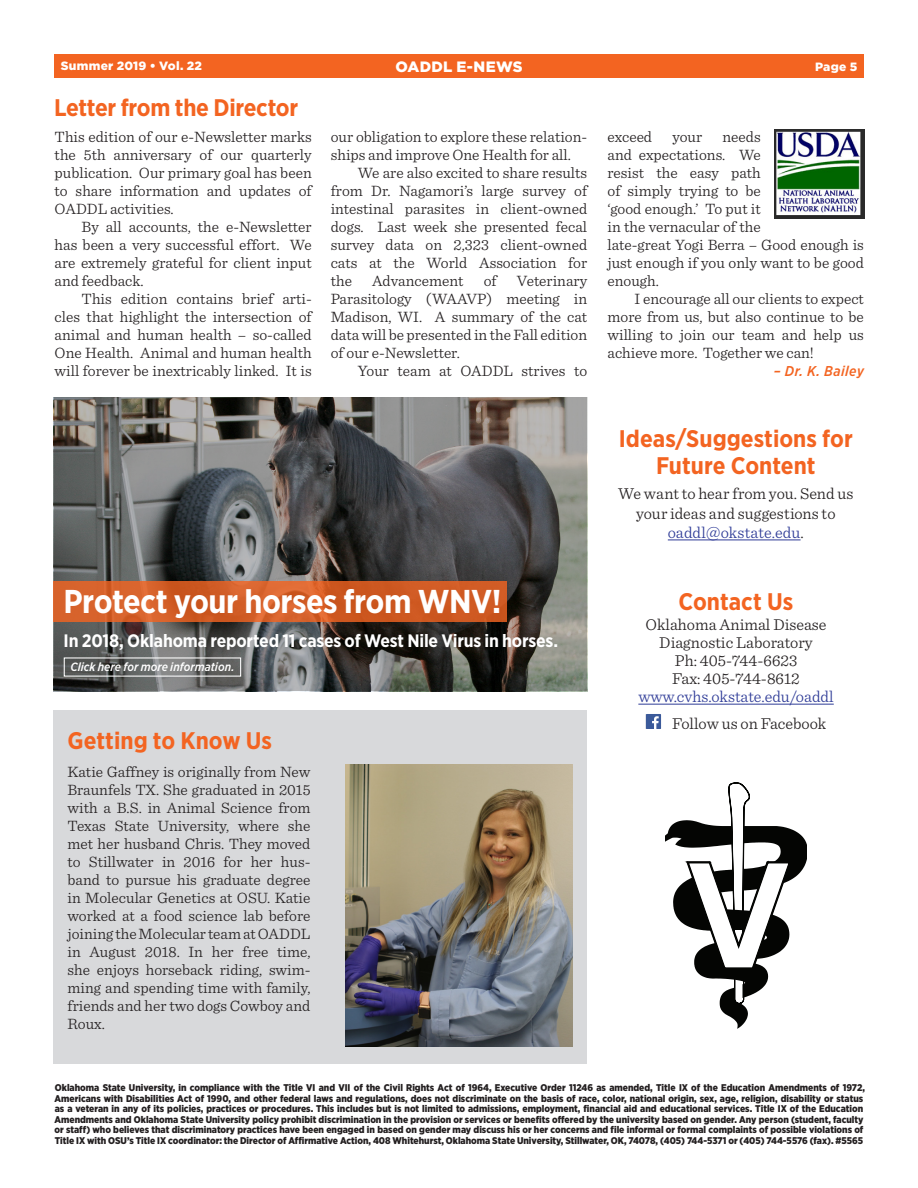
<style>
.page{position:relative;width:918px;height:1188px;background:#fff}
.page>*{position:absolute;margin:0;border:0;box-sizing:border-box;transform-origin:0 0}
.Headlines{font:700 33px "Gotham Narrow";letter-spacing:-.02em;color:#fff}
.Headlines-2{font:700 24px/27px "Gotham Narrow";color:#f36421;text-align:center}
.Headlines-3{font:700 18px "Gotham Narrow";letter-spacing:-.01em;color:#fff}
.Subheads{font:300 16.5px/19.5px "Sentinel";color:#231f20;text-align:center}
.Subheads-2{font:300 16.5px "Sentinel";color:#2e3b97}
.t1{font:300 15.75px/18px "Sentinel";color:#231f20;text-align:justify}
.Page_Number_and_Date{font:900 15px "Gotham";letter-spacing:.015em;color:#fff}
.Attribution{font:italic 500 14.25px "Gotham Narrow";letter-spacing:.03em;color:#f36421}
.Headlines-4{font:italic 500 12px "Gotham Narrow";color:#fff}
.Page_Number_and_Date-2{font:900 12px "Gotham";letter-spacing:.025em;color:#fff}
.t2{font:900 9.75px/10.5px "Gotham Narrow";color:#231f20}
.s1{color:#231f20}
</style>
<div class="page">
<div style="left:54px;top:54px;width:810px;height:24px;background:#f36421"></div>
<hr style="left:668px;top:540px;width:133px;height:1px;background:#2e3b97">
<hr style="left:638px;top:704px;width:196px;height:1px;background:#2e3b97">
<div style="left:646px;top:714px;width:15px;height:15px;background:#3b5a9a"></div>
<svg style="left:652px;top:716px;width:7px;height:13px"></svg>
<div style="left:53px;top:711px;width:534px;height:353px;background:#d8d9db"></div>
<svg style="left:665px;top:782px;width:141px;height:247px"></svg>
<img style="left:774px;top:129px;width:91px;height:89px">
<img style="left:345px;top:765px;width:228px;height:282px">
<svg style="left:55px;top:397px;width:532px;height:294px;background:#5e5e5c"></svg>
<svg style="left:53px;top:581px;width:454px;height:40px;background:#d25d26"></svg>
<div style="left:64px;top:657px;width:177px;height:20px;border:1px solid #fff"></div>
<p class="Page_Number_and_Date-2" style="left:61px;top:57px;width:143px">Summer 2019 • Vol. 22</p>
<p class="Page_Number_and_Date" style="left:396px;top:56px;width:128px">OADDL E-NEWS</p>
<p class="Page_Number_and_Date-2" style="left:815px;top:58px;width:44px">Page 5</p>
<p class="Headlines-2" style="left:54px;top:94px;width:246px">Letter from the Director</p>
<p class="t1" style="left:55px;top:127px;width:259px">This edition of our e-Newsletter marks the 5th anniversary of our quarterly publication. Our primary goal has been to share information and updates of OADDL activities.</p>
<p class="t1" style="left:55px;top:217px;width:259px;text-indent:27px">By all accounts, the e-Newsletter has been a very successful effort. We are extremely grateful for client input and feedback.</p>
<p class="t1" style="left:55px;top:289px;width:259px;text-indent:27px">This edition contains brief arti&shy;cles that highlight the intersection of animal and human health – so-called One Health. Animal and human health will forever be inextricably linked. It is</p>
<p class="t1" style="left:331px;top:127px;width:258px">our obligation to explore these relation&shy;ships and improve One Health for all.</p>
<p class="t1" style="left:331px;top:163px;width:258px;text-indent:27px">We are also excited to share results from Dr. Nagamori’s large survey of intestinal parasites in client-owned dogs. Last week she presented fecal survey data on 2,323 client-owned cats at the World Association for the</p>
<p class="t1" style="left:372px;top:271px;width:93px">Advancement</p>
<p class="t1" style="left:484px;top:271px;width:15px">of</p>
<p class="t1" style="left:331px;top:271px;width:258px;text-indent:186px">Veterinary Parasitology (WAAVP) meeting in Madison, WI. A summary of the cat data will be presented in the Fall edition of our e-Newsletter.</p>
<p class="t1" style="left:358px;top:361px;width:231px">Your team at OADDL strives to</p>
<p class="t1" style="left:608px;top:127px;width:258px;text-align:left;text-indent:115px">needs<br>and expectations. We<br>resist the easy path<br>of simply trying to be<br>‘good enough.’ To put it<br>in the vernacular of the<br>late-great Yogi Berra – Good enough is just enough if you only want to be good enough.</p>
<p class="t1" style="left:608px;top:289px;width:258px;text-indent:27px">I encourage all our clients to expect more from us, but also continue to be willing to join our team and help us achieve more. Together we can!</p>
<p class="Attribution" style="left:774px;top:362px;width:92px">– Dr. K. Bailey</p>
<p class="t1" style="left:608px;top:127px;width:46px">exceed</p>
<p class="t1" style="left:672px;top:127px;width:31px">your</p>
<p class="Headlines" style="left:64px;top:580px;width:439px">Protect your horses from WNV!</p>
<p class="Headlines-3" style="left:64px;top:629px;width:496px">In 2018, Oklahoma reported 11 cases of West Nile Virus in horses.</p>
<p class="Headlines-4" style="left:71px;top:659px;width:165px">Click here for more information.</p>
<p class="Headlines-2" style="left:68px;top:727px;width:206px">Getting to Know Us</p>
<p class="t1" style="left:68px;top:762px;width:245px">Katie Gaffney is originally from New Braunfels TX. She graduated in 2015 with a B.S. in Animal Science from Texas State University, where she met her husband Chris. They moved to Stillwater in 2016 for her hus&shy;band to pursue his graduate degree in Molecular Genetics at OSU. Katie worked at a food science lab before joining the Molecular team at OADDL in August 2018. In her free time, she enjoys horseback riding, swim&shy;ming and spending time with family, friends and her two dogs Cowboy and Roux.</p>
<p class="Headlines-2" style="left:619px;top:425px;width:236px">Ideas/Suggestions for<br>Future Content</p>
<p class="Subheads" style="left:618px;top:483px;width:237px">We want to hear from you. Send us your ideas and suggestions to</p>
<p class="Subheads-2" style="left:668px;top:520px;width:138px">oaddl@okstate.edu<span class="s1">.</span></p>
<p class="Headlines-2" style="left:678px;top:588px;width:116px">Contact Us</p>
<p class="Subheads" style="left:646px;top:615px;width:182px;line-height:18px">Oklahoma Animal Disease<br>Diagnostic Laboratory</p>
<p class="Subheads" style="left:675px;top:650px;width:124px">Ph: 405-744-6623</p>
<p class="Subheads" style="left:672px;top:668px;width:129px">Fax: 405-744-8612</p>
<p class="Subheads-2" style="left:638px;top:685px;width:197px">www.cvhs.okstate.edu/oaddl</p>
<p class="Subheads" style="left:672px;top:712px;width:156px">Follow us on Facebook</p>
<p class="t2" style="left:55px;top:1083px;width:812px">Oklahoma State University, in compliance with the Title VI and VII of the Civil Rights Act of 1964, Executive Order 11246 as amended, Title IX of the Education Amendments of 1972, Americans with Disabilities Act of 1990, and other federal laws and regulations, does not discriminate on the basis of race, color, national origin, sex, age, religion, disability or status as a veteran in any of its policies, practices or procedures. This includes but is not limited to admissions, employment, financial aid and educational services. Title IX of the Education Amendments and Oklahoma State University policy prohibit discrimination in the provision or services or benefits offered by the university based on gender. Any person (student, faculty or staff) who believes that discriminatory practices have been engaged in based on gender may discuss his or her concerns and file informal or formal complaints of possible violations of Title IX with OSU’s Title IX coordinator: the Director of Affirmative Action, 408 Whitehurst, Oklahoma State University, Stillwater, OK, 74078, (405) 744-5371 or (405) 744-5576 (fax). #5565</p>
</div>
